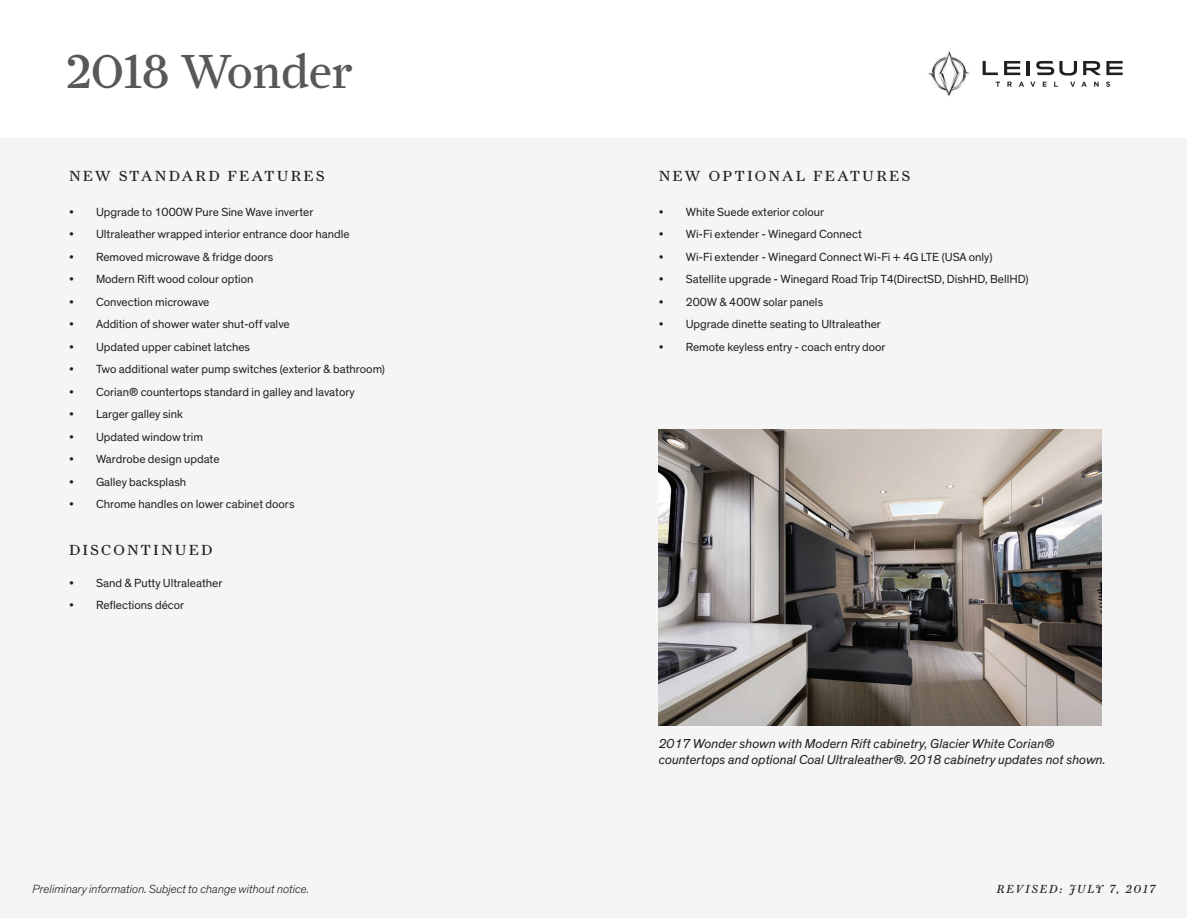
<style>
.page{position:relative;width:1188px;height:918px;background:#fff}
.page>*{position:absolute;margin:0;border:0;box-sizing:border-box;transform-origin:0 0}
.t1{font:48px "Farnham Display";color:#57585a}
.t2{font:14.7px "Farnham Display";letter-spacing:.15em;color:#231f20}
.t3{font:italic 13.2px/16.2px "Theinhardt";color:#231f20}
.t4{font:12px "Theinhardt";color:#231f20}
.t5{font:italic 300 12px "Theinhardt";color:#231f20}
.t6{font:italic 11.7px "Farnham Display";letter-spacing:.15em;color:#231f20}
</style>
<div class="page">
<div style="left:1px;top:138px;width:1186px;height:780px;background:#f5f5f6"></div>
<img style="left:928px;top:51px;width:42px;height:45px">
<svg style="left:983px;top:61px;width:15px;height:14px"></svg>
<svg style="left:1004px;top:61px;width:16px;height:14px"></svg>
<hr style="left:1027px;top:61px;width:3px;height:14px;background:#231f20">
<svg style="left:1036px;top:61px;width:41px;height:15px"></svg>
<svg style="left:1083px;top:61px;width:40px;height:14px"></svg>
<svg style="left:996px;top:82px;width:4px;height:5px"></svg>
<svg style="left:1007px;top:82px;width:5px;height:5px"></svg>
<svg style="left:1019px;top:82px;width:5px;height:5px"></svg>
<svg style="left:1030px;top:82px;width:5px;height:5px"></svg>
<svg style="left:1043px;top:82px;width:4px;height:5px"></svg>
<svg style="left:1054px;top:82px;width:4px;height:5px"></svg>
<svg style="left:1070px;top:82px;width:5px;height:5px"></svg>
<svg style="left:1081px;top:82px;width:6px;height:5px"></svg>
<svg style="left:1094px;top:82px;width:5px;height:5px"></svg>
<svg style="left:1106px;top:82px;width:4px;height:5px"></svg>
<img style="left:659px;top:430px;width:443px;height:295px">
<h1 class="t1" style="left:67px;top:43px;width:287px">2018 Wonder</h1>
<p class="t2" style="left:69px;top:167px;width:257px">NEW STANDARD FEATURES</p>
<p class="t4" style="left:69px;top:205px;width:246px">• Upgrade to 1000W Pure Sine Wave inverter</p>
<p class="t4" style="left:69px;top:227px;width:282px">• Ultraleather wrapped interior entrance door handle</p>
<p class="t4" style="left:69px;top:250px;width:206px">• Removed microwave &amp; fridge doors</p>
<p class="t4" style="left:69px;top:272px;width:186px">• Modern Rift wood colour option</p>
<p class="t4" style="left:69px;top:295px;width:142px">• Convection microwave</p>
<p class="t4" style="left:69px;top:317px;width:222px">• Addition of shower water shut-off valve</p>
<p class="t4" style="left:69px;top:340px;width:183px">• Updated upper cabinet latches</p>
<p class="t4" style="left:69px;top:362px;width:318px">• Two additional water pump switches (exterior &amp; bathroom)</p>
<p class="t4" style="left:69px;top:385px;width:287px">• Corian® countertops standard in galley and lavatory</p>
<p class="t4" style="left:69px;top:407px;width:115px">• Larger galley sink</p>
<p class="t4" style="left:69px;top:430px;width:135px">• Updated window trim</p>
<p class="t4" style="left:69px;top:452px;width:152px">• Wardrobe design update</p>
<p class="t4" style="left:69px;top:475px;width:119px">• Galley backsplash</p>
<p class="t4" style="left:69px;top:497px;width:227px">• Chrome handles on lower cabinet doors</p>
<p class="t2" style="left:69px;top:542px;width:145px">DISCONTINUED</p>
<p class="t4" style="left:69px;top:576px;width:155px">• Sand &amp; Putty Ultraleather</p>
<p class="t4" style="left:69px;top:598px;width:117px">• Reflections décor</p>
<p class="t5" style="left:32px;top:882px;width:278px">Preliminary information. Subject to change without notice.</p>
<p class="t2" style="left:659px;top:167px;width:253px">NEW OPTIONAL FEATURES</p>
<p class="t4" style="left:659px;top:205px;width:167px">• White Suede exterior colour</p>
<p class="t4" style="left:659px;top:227px;width:205px">• Wi-Fi extender - Winegard Connect</p>
<p class="t4" style="left:659px;top:250px;width:335px">• Wi-Fi extender - Winegard Connect Wi-Fi + 4G LTE (USA only)</p>
<p class="t4" style="left:659px;top:272px;width:371px">• Satellite upgrade - Winegard Road Trip T4(DirectSD, DishHD, BellHD)</p>
<p class="t4" style="left:659px;top:295px;width:166px">• 200W &amp; 400W solar panels</p>
<p class="t4" style="left:659px;top:317px;width:224px">• Upgrade dinette seating to Ultraleather</p>
<p class="t4" style="left:659px;top:340px;width:229px">• Remote keyless entry - coach entry door</p>
<p class="t3" style="left:659px;top:736px;width:448px">2017 Wonder shown with Modern Rift cabinetry, Glacier White Corian® countertops and optional Coal Ultraleather®. 2018 cabinetry updates not shown.</p>
<p class="t6" style="left:997px;top:883px;width:160px">REVISED: JULY 7, 2017</p>
</div>
